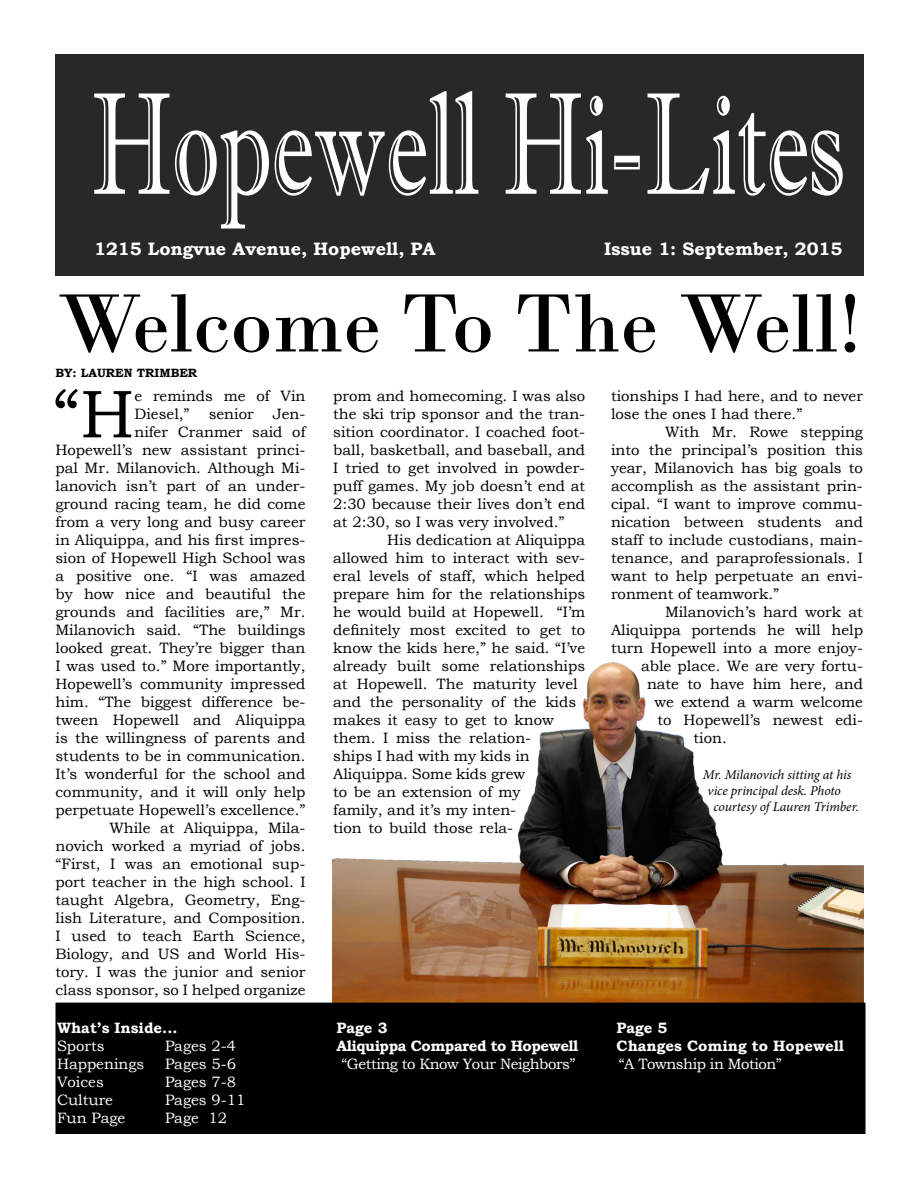
<style>
.page{position:relative;width:918px;height:1188px;background:#fff}
.page>*{position:absolute;margin:0;border:0;box-sizing:border-box;transform-origin:0 0}
.t1{font:145.5px "Imprint MT Shadow";color:#fff;scale:.65 1}
.t2{font:87px "Bodoni";color:#000}
.t3{font:67.8px "Bookman Old Style";color:#000}
.t4{font:700 18px "Bookman Old Style";color:#fff}
.t5{font:15px/18px "Bookman Old Style";color:#000}
.t6{font:15px "Bookman Old Style";color:#fff}
.t7{font:700 15px "Bookman Old Style";color:#fff}
.t8{font:15px "Bookman Old Style";letter-spacing:-.03em;color:#fff}
.t9{font:700 15px "Bookman Old Style";letter-spacing:-.03em;color:#fff}
.t10{font:italic 13.5px "Minion Pro";letter-spacing:-.01em;color:#000}
.t11{font:700 12px "Bookman Old Style";color:#000}
</style>
<div class="page">
<div style="left:56px;top:54px;width:808px;height:221px;background:#292829"></div>
<img style="left:333px;top:662px;width:531px;height:341px">
<div style="left:56px;top:1003px;width:809px;height:130px;background:#000"></div>
<div style="left:56px;top:1003px;width:810px;height:131px;border:2px solid #000"></div>
<h1 class="t1" style="left:92px;top:59px;width:1160px">Hopewell Hi-Lites</h1>
<p class="t4" style="left:94px;top:236px;width:343px">1215 Longvue Avenue, Hopewell, PA</p>
<p class="t4" style="left:604px;top:236px;width:240px">Issue 1: September, 2015</p>
<h2 class="t2" style="left:58px;top:272px;width:806px">Welcome To The Well!</h2>
<p class="t11" style="left:56px;top:365px;width:143px">BY: LAUREN TRIMBER</p>
<h3 class="t3" style="left:53px;top:370px;width:83px">“H</h3>
<p class="t5" style="left:134px;top:387px;width:173px">e reminds me of Vin<br>Diesel,”</p>
<p class="t5" style="left:209px;top:405px;width:46px">senior</p>
<p class="t5" style="left:56px;top:405px;width:252px;text-align:right">Jen-<br>nifer Cranmer said of<br>Hopewell’s new assistant princi&shy;pal Mr. Milanovich. Although Mi&shy;lanovich isn’t part of an under&shy;ground racing team, he did come from a very long and busy career in Aliquippa, and his first impres&shy;sion of Hopewell High School was a positive one. “I was amazed by how nice and beautiful the grounds and facilities are,” Mr.<br>Milanovich said. “The buildings looked great. They’re bigger than<br>I was used to.” More importantly,<br>Hopewell’s community impressed him. “The biggest difference be&shy;tween Hopewell and Aliquippa is the willingness of parents and students to be in communication.<br>It’s wonderful for the school and community, and it will only help perpetuate Hopewell’s excellence.”<br>While at Aliquippa, Mila-<br>novich worked a myriad of jobs. “First, I was an emotional sup&shy;port teacher in the high school. I taught Algebra, Geometry, Eng&shy;lish Literature, and Composition.<br>I used to teach Earth Science,<br>Biology, and US and World His&shy;tory. I was the junior and senior class sponsor, so I helped organize</p>
<p class="t5" style="left:333px;top:387px;width:254px;text-align:justify">prom and homecoming. I was also the ski trip sponsor and the tran&shy;sition coordinator. I coached foot&shy;ball, basketball, and baseball, and I tried to get involved in powder&shy;puff games. My job doesn’t end at 2:30 because their lives don’t end at 2:30, so I was very involved.”</p>
<p class="t5" style="left:333px;top:531px;width:254px;text-indent:54px">His dedication at Aliquippa allowed him to interact with sev&shy;eral levels of staff, which helped prepare him for the relationships he would build at Hopewell. “I’m definitely most excited to get to know the kids here,” he said. “I’ve already built some relationships at Hopewell. The maturity level and the personality of the kids makes it easy to get to know them. I miss the relation-<br>ships I had with my kids in<br>Aliquippa. Some kids grew<br>to be an extension of my<br>family, and it’s my inten-<br>tion to build those rela-</p>
<p class="t5" style="left:611px;top:387px;width:253px">tionships I had here, and to never lose the ones I had there.”</p>
<p class="t5" style="left:611px;top:423px;width:254px;text-align:justify;text-indent:54px">With Mr. Rowe stepping into the principal’s position this year, Milanovich has big goals to accomplish as the assistant prin&shy;cipal. “I want to improve commu&shy;nication between students and staff to include custodians, main&shy;tenance, and paraprofessionals. I want to help perpetuate an envi&shy;ronment of teamwork.”</p>
<p class="t5" style="left:665px;top:603px;width:200px">Milanovich’s hard work at</p>
<p class="t5" style="left:611px;top:621px;width:253px">Aliquippa portends he will help</p>
<p class="t5" style="left:611px;top:639px;width:253px">turn Hopewell into a more enjoy-</p>
<p class="t5" style="left:641px;top:657px;width:223px">able place. We are very fortu-</p>
<p class="t5" style="left:647px;top:675px;width:217px">nate to have him here, and</p>
<p class="t5" style="left:654px;top:693px;width:210px">we extend a warm welcome</p>
<p class="t5" style="left:657px;top:711px;width:207px">to Hopewell’s newest edi-</p>
<p class="t5" style="left:693px;top:729px;width:35px">tion.</p>
<p class="t10" style="left:703px;top:765px;width:150px">Mr. Milanovich sitting at his</p>
<p class="t10" style="left:707px;top:781px;width:135px">vice principal desk. Photo</p>
<p class="t10" style="left:713px;top:798px;width:147px">courtesy of Lauren Trimber.</p>
<p class="t7" style="left:57px;top:1017px;width:122px">What’s Inside...</p>
<p class="t7" style="left:337px;top:1017px;width:52px">Page 3</p>
<p class="t7" style="left:616px;top:1017px;width:52px">Page 5</p>
<p class="t6" style="left:57px;top:1036px;width:49px">Sports</p>
<p class="t6" style="left:165px;top:1036px;width:73px">Pages 2-4</p>
<p class="t9" style="left:336px;top:1035px;width:243px">Aliquippa Compared to Hopewell</p>
<p class="t7" style="left:617px;top:1035px;width:229px">Changes Coming to Hopewell</p>
<p class="t6" style="left:57px;top:1054px;width:89px">Happenings</p>
<p class="t6" style="left:165px;top:1054px;width:73px">Pages 5-6</p>
<p class="t8" style="left:341px;top:1054px;width:236px">“Getting to Know Your Neighbors”</p>
<p class="t8" style="left:619px;top:1054px;width:165px">“A Township in Motion”</p>
<p class="t6" style="left:57px;top:1072px;width:48px">Voices</p>
<p class="t6" style="left:165px;top:1072px;width:73px">Pages 7-8</p>
<p class="t6" style="left:57px;top:1090px;width:58px">Culture</p>
<p class="t6" style="left:165px;top:1090px;width:82px">Pages 9-11</p>
<p class="t6" style="left:57px;top:1108px;width:70px">Fun Page</p>
<p class="t6" style="left:165px;top:1108px;width:64px">Page 12</p>
</div>
